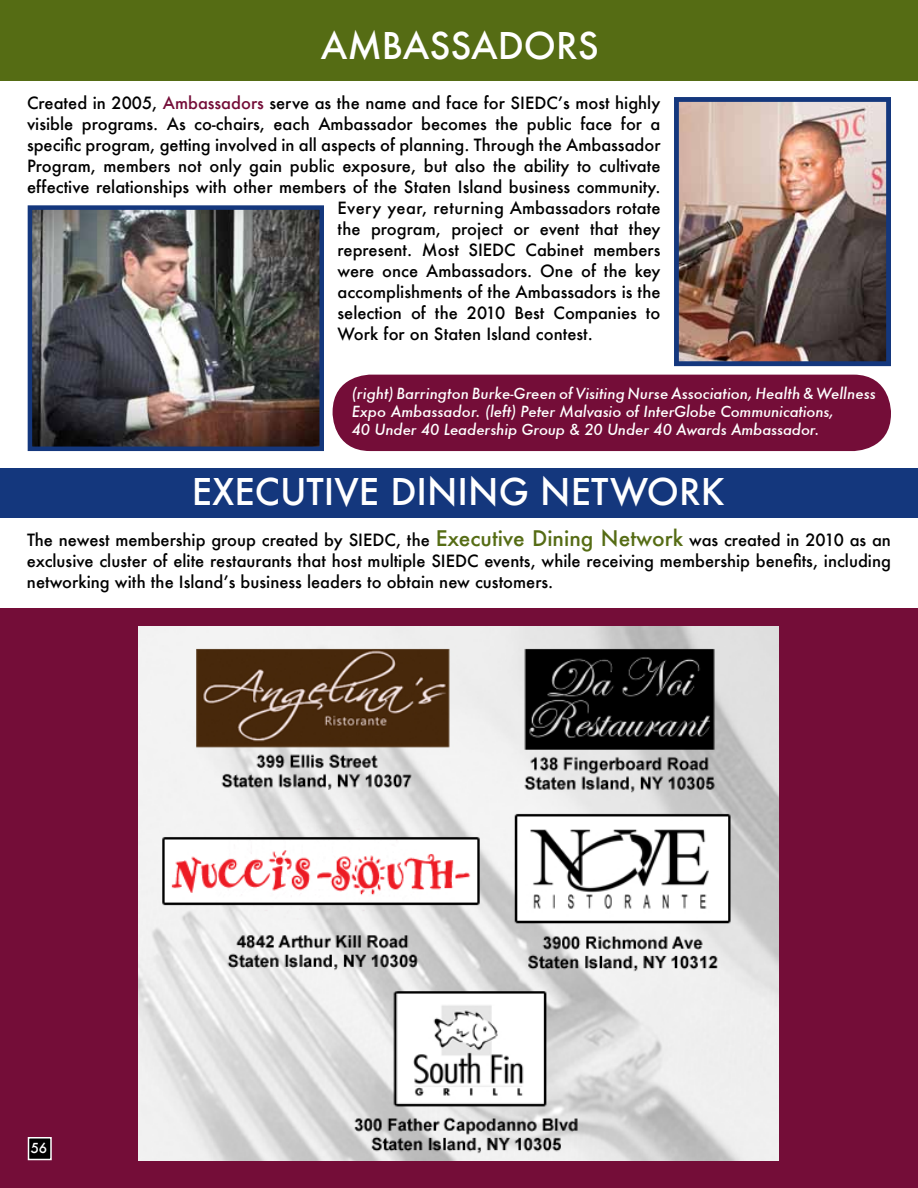
<style>
.page{position:relative;width:918px;height:1188px;background:#fff}
.page>*{position:absolute;margin:0;border:0;box-sizing:border-box;transform-origin:0 0}
.t1{font:500 36px "Futura";color:#fff}
.t2{font:500 16.5px/21px "Futura";color:#000;text-align:justify}
.t3{font:italic 500 15px/18px "Futura";letter-spacing:-.01em;color:#fff}
.t4{font:500 13.5px "Futura";color:#fff}
.s1{color:#740d38}
.s2{font-size:21px;color:#556c14}
</style>
<div class="page">
<div style="left:333px;top:375px;width:558px;height:76px;background:#740d38;border-radius:38px"></div>
<div style="left:0;top:0;width:918px;height:81px;background:#556c14"></div>
<div style="left:0;top:608px;width:918px;height:580px;background:#740d38"></div>
<div style="left:0;top:468px;width:918px;height:50px;background:#14377d"></div>
<img style="left:138px;top:627px;width:640px;height:534px">
<img style="left:33px;top:210px;width:286px;height:236px">
<div style="left:28px;top:205px;width:296px;height:246px;border:4px solid #14377d"></div>
<img style="left:680px;top:103px;width:205px;height:257px">
<div style="left:674px;top:97px;width:217px;height:269px;border:5px solid #14377d"></div>
<div style="left:28px;top:1137px;width:24px;height:23px;background:#000;border:2px solid #fff"></div>
<h1 class="t1" style="left:321px;top:21px;width:280px">AMBASSADORS</h1>
<p class="t2" style="left:27px;top:92px;width:635px">Created in 2005, <span class="s1">Ambassadors</span> serve as the name and face for SIEDC’s most highly</p>
<p class="t2" style="left:27px;top:113px;width:635px">visible programs. As co-chairs, each Ambassador becomes the public face for a</p>
<p class="t2" style="left:27px;top:134px;width:635px">specific program, getting involved in all aspects of planning. Through the Ambassador</p>
<p class="t2" style="left:27px;top:155px;width:635px">Program, members not only gain public exposure, but also the ability to cultivate</p>
<p class="t2" style="left:27px;top:176px;width:632px">effective relationships with other members of the Staten Island business community.</p>
<p class="t2" style="left:338px;top:197px;width:324px">Every year, returning Ambassadors rotate</p>
<p class="t2" style="left:338px;top:218px;width:324px">the program, project or event that they</p>
<p class="t2" style="left:338px;top:239px;width:325px">represent. Most SIEDC Cabinet members</p>
<p class="t2" style="left:338px;top:260px;width:325px">were once Ambassadors. One of the key</p>
<p class="t2" style="left:338px;top:281px;width:325px">accomplishments of the Ambassadors is the</p>
<p class="t2" style="left:338px;top:302px;width:324px">selection of the 2010 Best Companies to</p>
<p class="t2" style="left:338px;top:323px;width:257px">Work for on Staten Island contest.</p>
<p class="t3" style="left:352px;top:384px;width:526px">(right) Barrington Burke-Green of Visiting Nurse Association, Health &amp; Wellness<br>Expo Ambassador. (left) Peter Malvasio of InterGlobe Communications,<br>40 Under 40 Leadership Group &amp; 20 Under 40 Awards Ambassador.</p>
<h1 class="t1" style="left:192px;top:467px;width:534px">EXECUTIVE DINING NETWORK</h1>
<p class="t2" style="left:27px;top:529px;width:866px">The newest membership group created by SIEDC, the <span class="s2">Executive Dining Network</span> was created in 2010 as an exclusive cluster of elite restaurants that host multiple SIEDC events, while receiving membership benefits, including networking with the Island’s business leaders to obtain new customers.</p>
<p class="t4" style="left:31px;top:1139px;width:18px">56</p>
</div>
